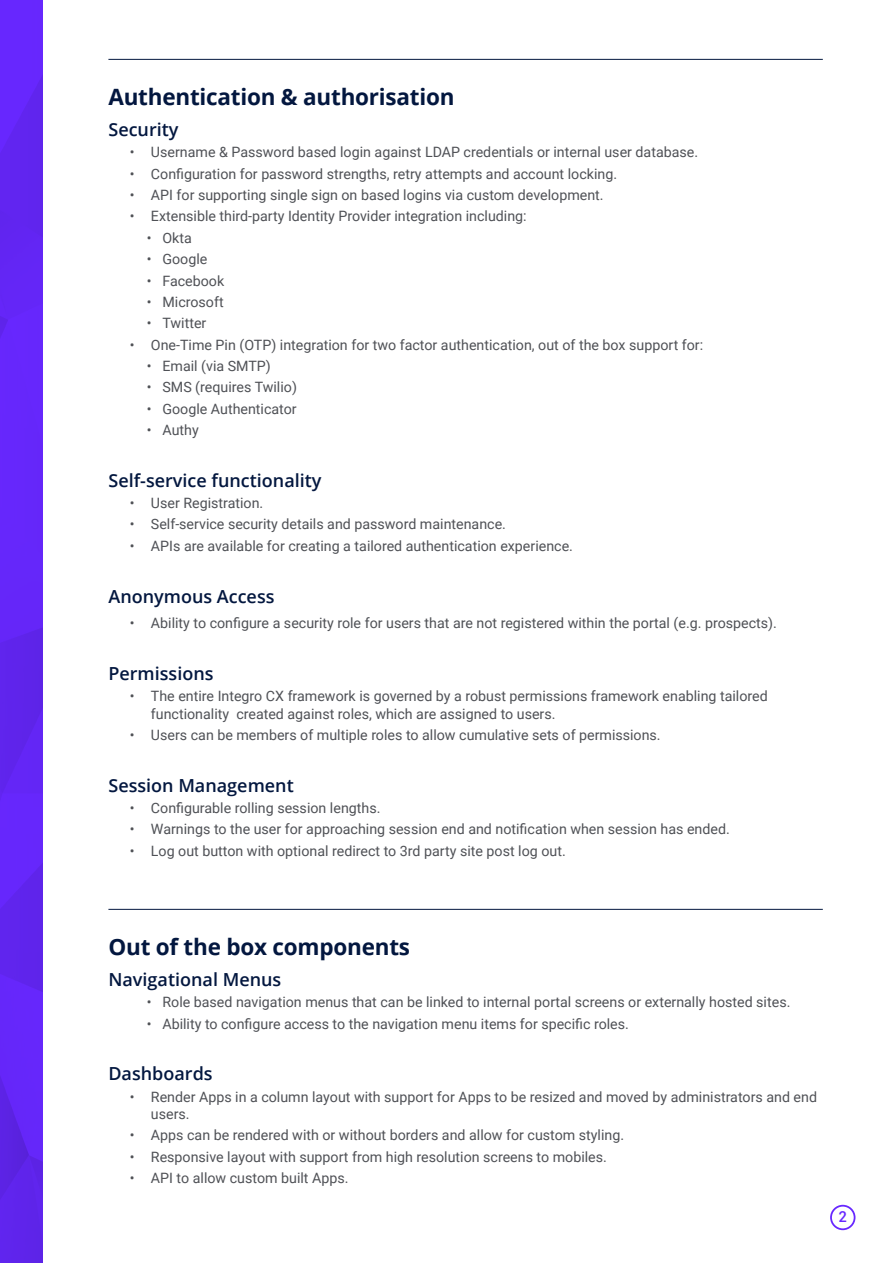
<style>
.page{position:relative;width:893px;height:1263px;background:#fff}
.page>*{position:absolute;margin:0;border:0;box-sizing:border-box;transform-origin:0 0}
.t1{font:700 22.5px "Open Sans";letter-spacing:-.01em;color:#03173f}
.t2{font:600 18px "Open Sans";color:#03173f}
.t3{font:500 15px "Roboto";color:#6828ff}
.t4{font:14.25px/17.1px "Roboto";color:#4f5156}
</style>
<div class="page">
<div style="left:830px;top:1205px;width:25px;height:25px;border:2px solid #6828ff;border-radius:50%"></div>
<img style="left:0;top:0;width:43px;height:1263px">
<hr style="left:108px;top:59px;width:715px;height:1px;background:#03173f">
<hr style="left:108px;top:909px;width:715px;height:1px;background:#03173f">
<h1 class="t1" style="left:108px;top:81px;width:348px">Authentication &amp; authorisation</h1>
<p class="t2" style="left:108px;top:117px;width:72px">Security</p>
<p class="t4" style="left:130px;top:143px;width:570px">• Username &amp; Password based login against LDAP credentials or internal user database.</p>
<p class="t4" style="left:130px;top:165px;width:489px">• Configuration for password strengths, retry attempts and account locking.</p>
<p class="t4" style="left:130px;top:186px;width:475px">• API for supporting single sign on based logins via custom development.</p>
<p class="t4" style="left:130px;top:207px;width:399px">• Extensible third-party Identity Provider integration including:</p>
<p class="t4" style="left:147px;top:229px;width:47px">• Okta</p>
<p class="t4" style="left:147px;top:250px;width:62px">• Google</p>
<p class="t4" style="left:147px;top:271px;width:79px">• Facebook</p>
<p class="t4" style="left:147px;top:293px;width:78px">• Microsoft</p>
<p class="t4" style="left:147px;top:314px;width:61px">• Twitter</p>
<p class="t4" style="left:130px;top:335px;width:575px">• One-Time Pin (OTP) integration for two factor authentication, out of the box support for:</p>
<p class="t4" style="left:147px;top:357px;width:126px">• Email (via SMTP)</p>
<p class="t4" style="left:147px;top:378px;width:152px">• SMS (requires Twilio)</p>
<p class="t4" style="left:147px;top:399px;width:151px">• Google Authenticator</p>
<p class="t4" style="left:147px;top:421px;width:54px">• Authy</p>
<p class="t2" style="left:108px;top:468px;width:215px">Self-service functionality</p>
<p class="t4" style="left:130px;top:494px;width:135px">• User Registration.</p>
<p class="t4" style="left:130px;top:515px;width:378px">• Self-service security details and password maintenance.</p>
<p class="t4" style="left:130px;top:537px;width:445px">• APIs are available for creating a tailored authentication experience.</p>
<p class="t2" style="left:108px;top:584px;width:168px">Anonymous Access</p>
<p class="t4" style="left:130px;top:614px;width:649px">• Ability to configure a security role for users that are not registered within the portal (e.g. prospects).</p>
<p class="t2" style="left:108px;top:661px;width:107px">Permissions</p>
<p class="t4" style="left:151px;top:687px;width:618px;text-indent:-21px">• The entire Integro CX framework is governed by a robust permissions framework enabling tailored functionality created against roles, which are assigned to users.</p>
<p class="t4" style="left:130px;top:726px;width:532px">• Users can be members of multiple roles to allow cumulative sets of permissions.</p>
<p class="t2" style="left:108px;top:773px;width:187px">Session Management</p>
<p class="t4" style="left:130px;top:799px;width:252px">• Configurable rolling session lengths.</p>
<p class="t4" style="left:130px;top:820px;width:602px">• Warnings to the user for approaching session end and notification when session has ended.</p>
<p class="t4" style="left:130px;top:841px;width:438px">• Log out button with optional redirect to 3rd party site post log out.</p>
<h1 class="t1" style="left:108px;top:931px;width:303px">Out of the box components</h1>
<p class="t2" style="left:108px;top:967px;width:174px">Navigational Menus</p>
<p class="t4" style="left:147px;top:993px;width:645px">• Role based navigation menus that can be linked to internal portal screens or externally hosted sites.</p>
<p class="t4" style="left:147px;top:1014px;width:484px">• Ability to configure access to the navigation menu items for specific roles.</p>
<p class="t2" style="left:108px;top:1061px;width:106px">Dashboards</p>
<p class="t4" style="left:151px;top:1088px;width:668px;text-indent:-21px">• Render Apps in a column layout with support for Apps to be resized and moved by administrators and end users.</p>
<p class="t4" style="left:130px;top:1126px;width:496px">• Apps can be rendered with or without borders and allow for custom styling.</p>
<p class="t4" style="left:130px;top:1147px;width:479px">• Responsive layout with support from high resolution screens to mobiles.</p>
<p class="t4" style="left:130px;top:1169px;width:220px">• API to allow custom built Apps.</p>
<p class="t3" style="left:838px;top:1206px;width:10px">2</p>
</div>
